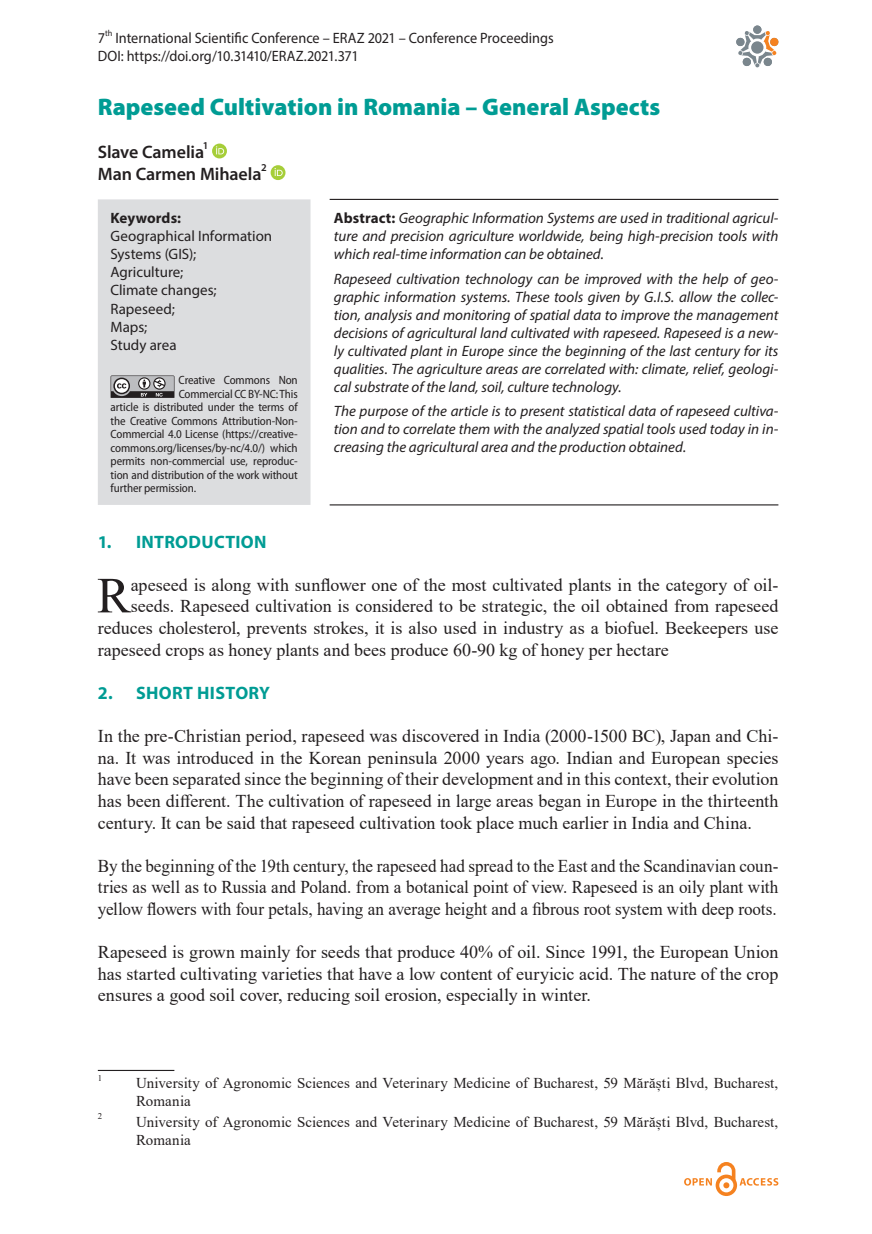
<style>
.page{position:relative;width:872px;height:1234px;background:#fff}
.page>*{position:absolute;margin:0;border:0;box-sizing:border-box;transform-origin:0 0}
.Normal_Prvi_pasus{font:50.55px "Times New Roman";color:#231f20}
.Naslov_1{font:900 24px "Myriad Pro";color:#009c94}
.Normal_Prvi_pasus-2{font:18px/21.6px "Times New Roman";color:#231f20;text-align:justify}
.Normal_Prvi_pasus-3{font:18px/21.6px "Times New Roman";color:#231f20;text-align:justify;scale:.95 1}
.Autor{font:600 18px "Myriad Pro";letter-spacing:-.005em;color:#231f20}
.Naslov_2{font:700 18px "Myriad Pro";letter-spacing:.015em;color:#009c94}
.Abstract{font:italic 15px/18px "Myriad Pro";color:#231f20;text-align:justify}
.Fusnota{font:15px/18px "Times New Roman";letter-spacing:.005em;color:#231f20}
.Zaglavlje-1{font:15px "Myriad Pro";color:#231f20;scale:.95 1}
.Keywords{font:15px/18px "Myriad Pro";color:#231f20}
.Keywords-2{font:700 15px "Myriad Pro";letter-spacing:.005em;color:#231f20}
.CCommons{font:semi-condensed 12px "Myriad Pro";letter-spacing:-.01em;color:#231f20}
.Autor-2{font:600 10.5px "Myriad Pro";color:#231f20}
.Zaglavlje-1-2{font:8.7px "Myriad Pro";color:#231f20;scale:.95 1}
.Fusnota-2{font:8.7px "Times New Roman";color:#231f20}
.s1{font-weight:700;font-style:normal}
</style>
<div class="page">
<div style="left:753px;top:26px;width:8px;height:8px;background:#7a868d;border-radius:50%"></div>
<svg style="left:736px;top:30px;width:42px;height:38px"></svg>
<div style="left:751px;top:41px;width:12px;height:13px;background:#7a868d;border-radius:50%"></div>
<svg style="left:684px;top:1162px;width:94px;height:33px"></svg>
<svg style="left:212px;top:147px;width:15px;height:11px"></svg>
<svg style="left:212px;top:143px;width:15px;height:15px"></svg>
<svg style="left:216px;top:146px;width:8px;height:8px"></svg>
<svg style="left:271px;top:166px;width:14px;height:14px"></svg>
<div style="left:271px;top:165px;width:14px;height:15px;background:#a6ce39;border-radius:50%"></div>
<svg style="left:274px;top:168px;width:9px;height:8px"></svg>
<div style="left:98px;top:199px;width:212px;height:306px;background:#dcdddf"></div>
<hr style="left:330px;top:199px;width:448px;height:1px;background:#231f20">
<hr style="left:330px;top:504px;width:448px;height:1px;background:#231f20">
<svg style="left:111px;top:375px;width:63px;height:23px"></svg>
<hr style="left:98px;top:1069px;width:76px;height:1px;background:#231f20">
<p class="Zaglavlje-1-2" style="left:105px;top:28px;width:9px">th</p>
<p class="Zaglavlje-1" style="left:115px;top:29px;width:463px">International Scientific Conference – ERAZ 2021 – Conference Proceedings</p>
<p class="Zaglavlje-1" style="left:98px;top:47px;width:276px">DOI: https://doi.org/10.31410/ERAZ.2021.371</p>
<p class="Naslov_1" style="left:98px;top:93px;width:564px">Rapeseed Cultivation in Romania – General Aspects</p>
<p class="Autor" style="left:98px;top:141px;width:108px">Slave Camelia</p>
<p class="Autor-2" style="left:203px;top:139px;width:7px">1</p>
<p class="Autor" style="left:98px;top:162px;width:165px">Man Carmen Mihaela</p>
<p class="Autor-2" style="left:261px;top:161px;width:7px">2</p>
<p class="Keywords-2" style="left:111px;top:208px;width:72px">Keywords:</p>
<p class="Keywords" style="left:111px;top:227px;width:163px">Geographical Information<br>Systems (GIS);</p>
<p class="Keywords" style="left:111px;top:263px;width:74px">Agriculture;</p>
<p class="Keywords" style="left:111px;top:281px;width:107px">Climate changes;</p>
<p class="Keywords" style="left:111px;top:299px;width:66px">Rapeseed;</p>
<p class="Keywords" style="left:111px;top:317px;width:38px">Maps;</p>
<p class="Keywords" style="left:111px;top:335px;width:67px">Study area</p>
<p class="Zaglavlje-1" style="left:98px;top:29px;width:9px">7</p>
<p class="Abstract" style="left:334px;top:209px;width:446px"><span class="s1">Abstract:</span> Geographic Information Systems are used in traditional agricul&shy;ture and precision agriculture worldwide, being high-precision tools with which real-time information can be obtained.</p>
<p class="Abstract" style="left:334px;top:269px;width:446px">Rapeseed cultivation technology can be improved with the help of geo&shy;graphic information systems. These tools given by G.I.S. allow the collec&shy;tion, analysis and monitoring of spatial data to improve the management decisions of agricultural land cultivated with rapeseed. Rapeseed is a new&shy;ly cultivated plant in Europe since the beginning of the last century for its qualities. The agriculture areas are correlated with: climate, relief, geologi&shy;cal substrate of the land, soil, culture technology.</p>
<p class="Abstract" style="left:334px;top:402px;width:446px">The purpose of the article is to present statistical data of rapeseed cultiva&shy;tion and to correlate them with the analyzed spatial tools used today in in&shy;creasing the agricultural area and the production obtained.</p>
<p class="CCommons" style="left:179px;top:373px;width:121px">Creative Commons Non</p>
<p class="CCommons" style="left:179px;top:387px;width:120px">Commercial CC BY-NC: This</p>
<p class="CCommons" style="left:111px;top:400px;width:189px">article is distributed under the terms of</p>
<p class="CCommons" style="left:111px;top:414px;width:189px">the Creative Commons Attribution-Non-</p>
<p class="CCommons" style="left:111px;top:427px;width:189px">Commercial 4.0 License (https://creative-</p>
<p class="CCommons" style="left:111px;top:441px;width:189px">commons.org/licenses/by-nc/4.0/) which</p>
<p class="CCommons" style="left:111px;top:454px;width:189px">permits non-commercial use, reproduc-</p>
<p class="CCommons" style="left:111px;top:468px;width:189px">tion and distribution of the work without</p>
<p class="CCommons" style="left:111px;top:481px;width:87px">further permission.</p>
<p class="Naslov_2" style="left:98px;top:529px;width:170px">1. INTRODUCTION</p>
<p class="Normal_Prvi_pasus" style="left:97px;top:559px;width:35px">R</p>
<p class="Normal_Prvi_pasus-2" style="left:131px;top:573px;width:649px">apeseed is along with sunflower one of the most cultivated plants in the category of oil-</p>
<p class="Normal_Prvi_pasus-2" style="left:131px;top:595px;width:649px">seeds. Rapeseed cultivation is considered to be strategic, the oil obtained from rapeseed</p>
<p class="Normal_Prvi_pasus-2" style="left:98px;top:616px;width:682px">reduces cholesterol, prevents strokes, it is also used in industry as a biofuel. Beekeepers use</p>
<p class="Normal_Prvi_pasus-2" style="left:98px;top:638px;width:572px">rapeseed crops as honey plants and bees produce 60-90 kg of honey per hectare</p>
<p class="Naslov_2" style="left:98px;top:681px;width:174px">2. SHORT HISTORY</p>
<p class="Normal_Prvi_pasus-2" style="left:98px;top:724px;width:682px">In the pre-Christian period, rapeseed was discovered in India (2000-1500 BC), Japan and Chi&shy;na. It was introduced in the Korean peninsula 2000 years ago. Indian and European species have been separated since the beginning of their development and in this context, their evolution has been different. The cultivation of rapeseed in large areas began in Europe in the thirteenth century. It can be said that rapeseed cultivation took place much earlier in India and China.</p>
<p class="Normal_Prvi_pasus-3" style="left:98px;top:854px;width:718px">By the beginning of the 19th century, the rapeseed had spread to the East and the Scandinavian coun&shy;tries as well as to Russia and Poland. from a botanical point of view. Rapeseed is an oily plant with yellow flowers with four petals, having an average height and a fibrous root system with deep roots.</p>
<p class="Normal_Prvi_pasus-2" style="left:98px;top:940px;width:682px">Rapeseed is grown mainly for seeds that produce 40% of oil. Since 1991, the European Union has started cultivating varieties that have a low content of euryicic acid. The nature of the crop ensures a good soil cover, reducing soil erosion, especially in winter.</p>
<p class="Fusnota-2" style="left:98px;top:1071px;width:6px">1</p>
<p class="Fusnota" style="left:136px;top:1073px;width:644px">University of Agronomic Sciences and Veterinary Medicine of Bucharest, 59 Mărăști Blvd, Bucharest,<br>Romania</p>
<p class="Fusnota-2" style="left:98px;top:1109px;width:6px">2</p>
<p class="Fusnota" style="left:136px;top:1111px;width:644px">University of Agronomic Sciences and Veterinary Medicine of Bucharest, 59 Mărăști Blvd, Bucharest,<br>Romania</p>
</div>
